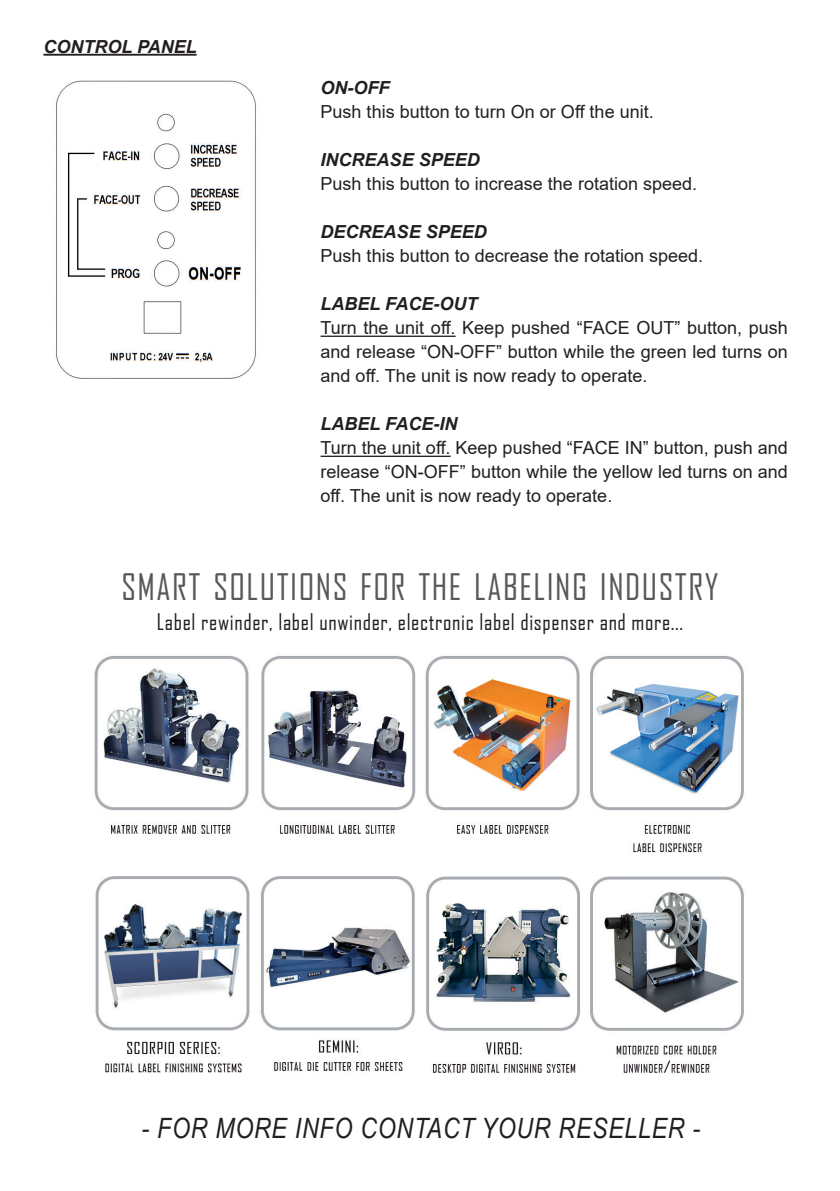
<style>
.page{position:relative;width:840px;height:1191px;background:#fff}
.page>*{position:absolute;margin:0;border:0;box-sizing:border-box;transform-origin:0 0}
.t1{font:35px "Agency FB";letter-spacing:.045em;color:#57585a}
.t2{font:italic 28px "Arial Narrow";letter-spacing:.03em;color:#231f20}
.t3{font:22px "Agency FB";letter-spacing:.03em;color:#231f20}
.t4{font:18px/24px "Arial";color:#231f20;text-align:justify}
.t5{font:italic 700 18px "Arial";color:#231f20}
</style>
<div class="page">
<img style="left:56px;top:80px;width:200px;height:299px">
<hr style="left:320px;top:335px;width:135px;height:2px;background:#231f20">
<hr style="left:320px;top:455px;width:130px;height:2px;background:#231f20">
<hr style="left:43px;top:54px;width:153px;height:2px;background:#231f20">
<img style="left:94px;top:656px;width:650px;height:417px">
<p class="t5" style="left:43px;top:34px;width:155px">CONTROL PANEL</p>
<p class="t5" style="left:320px;top:76px;width:70px">ON-OFF</p>
<p class="t4" style="left:320px;top:100px;width:334px">Push this button to turn On or Off the unit.</p>
<p class="t5" style="left:320px;top:148px;width:161px">INCREASE SPEED</p>
<p class="t4" style="left:320px;top:172px;width:378px">Push this button to increase the rotation speed.</p>
<p class="t5" style="left:320px;top:220px;width:168px">DECREASE SPEED</p>
<p class="t4" style="left:320px;top:244px;width:384px">Push this button to decrease the rotation speed.</p>
<p class="t5" style="left:320px;top:292px;width:158px">LABEL FACE-OUT</p>
<p class="t4" style="left:320px;top:316px;width:468px">Turn the unit off. Keep pushed “FACE OUT” button, push and release “ON-OFF” button while the green led turns on and off. The unit is now ready to operate.</p>
<p class="t5" style="left:320px;top:412px;width:138px">LABEL FACE-IN</p>
<p class="t4" style="left:320px;top:436px;width:468px">Turn the unit off. Keep pushed “FACE IN” button, push and release “ON-OFF” button while the yellow led turns on and off. The unit is now ready to operate.</p>
<p class="t1" style="left:121px;top:566px;width:598px">SMART SOLUTIONS FOR THE LABELING INDUSTRY</p>
<p class="t3" style="left:157px;top:608px;width:527px">Label rewinder, label unwinder, electronic label dispenser and more...</p>
<p class="t2" style="left:141px;top:1108px;width:560px">- FOR MORE INFO CONTACT YOUR RESELLER -</p>
</div>
